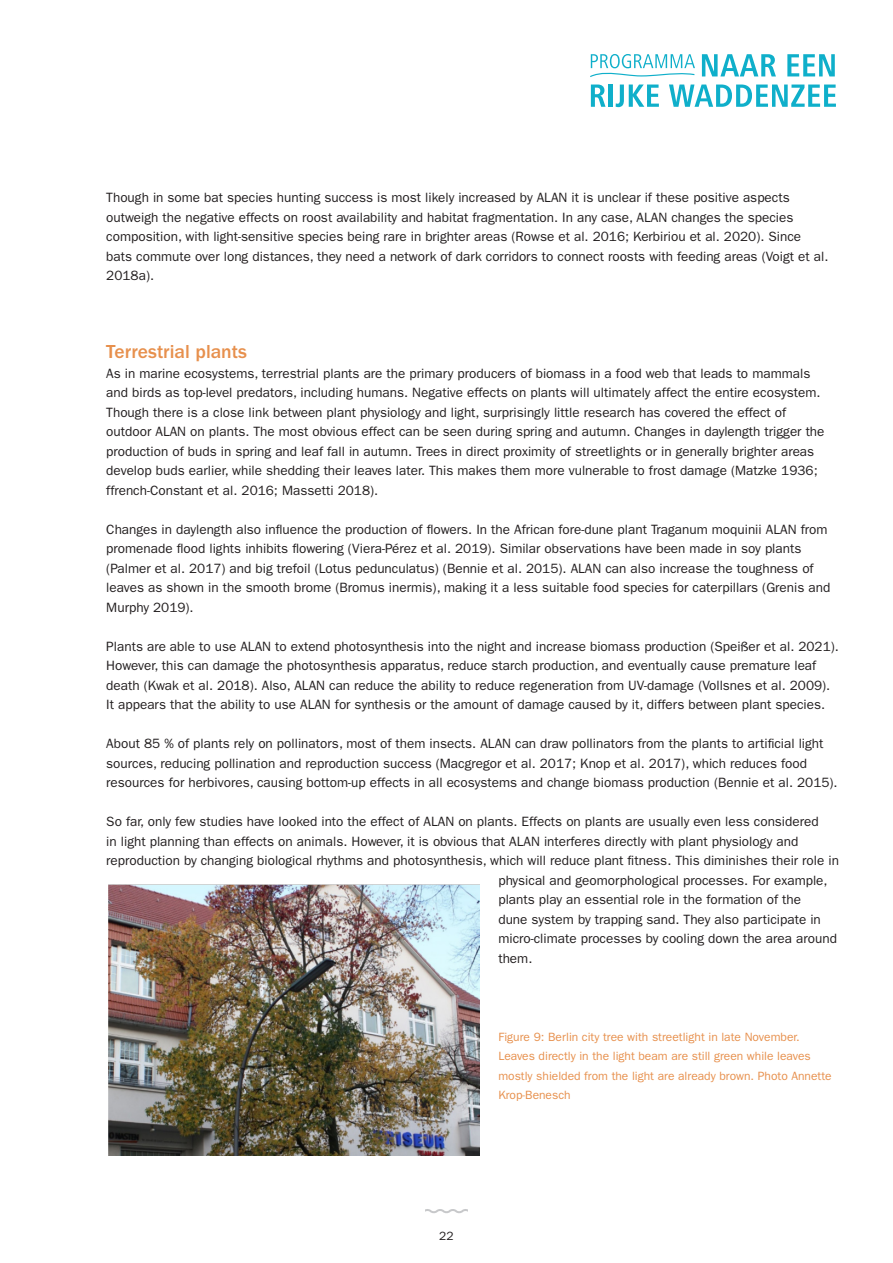
<style>
.page{position:relative;width:893px;height:1263px;background:#fff}
.page>*{position:absolute;margin:0;border:0;box-sizing:border-box;transform-origin:0 0}
.H2_Tussenkop_13_Oran{font:500 19.5px "ITC Franklin Gothic Std";color:#e7904d}
.t1{font:13.5px/19.5px "ITC Franklin Gothic Std";color:#231f20}
.t2{font:12px/19.5px "ITC Franklin Gothic Std";color:#e7904d}
.t3{font:12px "ITC Franklin Gothic Std";color:#231f20}
</style>
<div class="page">
<svg style="left:425px;top:1209px;width:43px;height:5px"></svg>
<svg style="left:702px;top:54px;width:74px;height:22px"></svg>
<svg style="left:787px;top:54px;width:48px;height:22px"></svg>
<svg style="left:591px;top:85px;width:14px;height:22px"></svg>
<hr style="left:609px;top:85px;width:4px;height:22px;background:#0fafca">
<svg style="left:616px;top:85px;width:43px;height:22px"></svg>
<svg style="left:669px;top:85px;width:167px;height:22px"></svg>
<svg style="left:590px;top:54px;width:105px;height:23px"></svg>
<img style="left:108px;top:885px;width:372px;height:270px">
<p class="t1" style="left:106px;top:188px;width:724px">Though in some bat species hunting success is most likely increased by ALAN it is unclear if these positive aspects outweigh the negative effects on roost availability and habitat fragmentation. In any case, ALAN changes the species composition, with light-sensitive species being rare in brighter areas (Rowse et al. 2016; Kerbiriou et al. 2020). Since bats commute over long distances, they need a network of dark corridors to connect roosts with feeding areas (Voigt et al.<br>2018a).</p>
<p class="H2_Tussenkop_13_Oran" style="left:106px;top:341px;width:142px">Terrestrial plants</p>
<p class="t1" style="left:106px;top:363px;width:720px">As in marine ecosystems, terrestrial plants are the primary producers of biomass in a food web that leads to mammals and birds as top-level predators, including humans. Negative effects on plants will ultimately affect the entire ecosystem.<br>Though there is a close link between plant physiology and light, surprisingly little research has covered the effect of outdoor ALAN on plants. The most obvious effect can be seen during spring and autumn. Changes in daylength trigger the production of buds in spring and leaf fall in autumn. Trees in direct proximity of streetlights or in generally brighter areas develop buds earlier, while shedding their leaves later. This makes them more vulnerable to frost damage (Matzke 1936; ffrench-Constant et al. 2016; Massetti 2018).</p>
<p class="t1" style="left:106px;top:519px;width:726px">Changes in daylength also influence the production of flowers. In the African fore-dune plant Traganum moquinii ALAN from promenade flood lights inhibits flowering (Viera-Pérez et al. 2019). Similar observations have been made in soy plants (Palmer et al. 2017) and big trefoil (Lotus pedunculatus) (Bennie et al. 2015). ALAN can also increase the toughness of leaves as shown in the smooth brome (Bromus inermis), making it a less suitable food species for caterpillars (Grenis and Murphy 2019).</p>
<p class="t1" style="left:106px;top:636px;width:734px">Plants are able to use ALAN to extend photosynthesis into the night and increase biomass production (Speißer et al. 2021).<br>However, this can damage the photosynthesis apparatus, reduce starch production, and eventually cause premature leaf death (Kwak et al. 2018). Also, ALAN can reduce the ability to reduce regeneration from UV-damage (Vollsnes et al. 2009).<br>It appears that the ability to use ALAN for synthesis or the amount of damage caused by it, differs between plant species.</p>
<p class="t1" style="left:106px;top:734px;width:733px">About 85 % of plants rely on pollinators, most of them insects. ALAN can draw pollinators from the plants to artificial light sources, reducing pollination and reproduction success (Macgregor et al. 2017; Knop et al. 2017), which reduces food resources for herbivores, causing bottom-up effects in all ecosystems and change biomass production (Bennie et al. 2015).</p>
<p class="t1" style="left:106px;top:812px;width:714px">So far, only few studies have looked into the effect of ALAN on plants. Effects on plants are usually even less considered</p>
<p class="t1" style="left:106px;top:831px;width:694px">in light planning than effects on animals. However, it is obvious that ALAN interferes directly with plant physiology and</p>
<p class="t1" style="left:106px;top:851px;width:734px">reproduction by changing biological rhythms and photosynthesis, which will reduce plant fitness. This diminishes their role in</p>
<p class="t1" style="left:498px;top:870px;width:331px">physical and geomorphological processes. For example,</p>
<p class="t1" style="left:498px;top:890px;width:304px">plants play an essential role in the formation of the</p>
<p class="t1" style="left:498px;top:909px;width:324px">dune system by trapping sand. They also participate in</p>
<p class="t1" style="left:498px;top:929px;width:340px">micro-climate processes by cooling down the area around</p>
<p class="t1" style="left:498px;top:948px;width:36px">them.</p>
<p class="t2" style="left:498px;top:1027px;width:335px">Figure 9: Berlin city tree with streetlight in late November.<br>Leaves directly in the light beam are still green while leaves mostly shielded from the light are already brown. Photo Annette Krop-Benesch</p>
<p class="t3" style="left:439px;top:1229px;width:16px">22</p>
</div>
